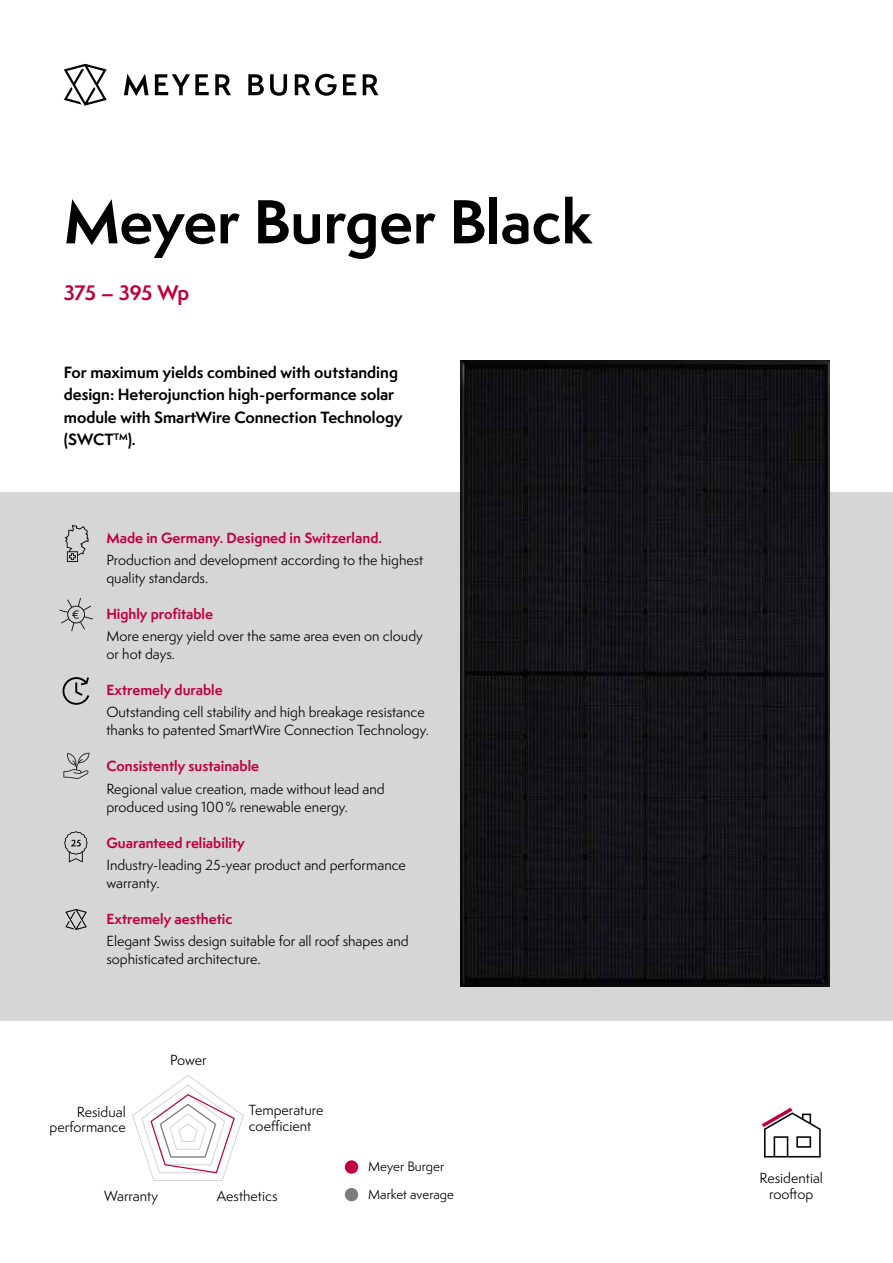
<style>
.page{position:relative;width:893px;height:1263px;background:#fff}
.page>*{position:absolute;margin:0;border:0;box-sizing:border-box;transform-origin:0 0}
.t1{font:700 57px "Semplicita Pro";color:#000}
.t2{font:700 19.5px "Semplicita Pro";letter-spacing:-.035em;color:#c0003d}
.t3{font:700 15px/22.5px "Semplicita Pro";color:#000}
.t4{font:13.5px/18px "Semplicita Pro";color:#000}
.t5{font:700 13.5px "Semplicita Pro";color:#c0003d}
.t6{font:12.6px "Semplicita Pro";color:#000}
</style>
<div class="page">
<div style="left:0;top:493px;width:893px;height:528px;background:#d6d6d6"></div>
<img style="left:461px;top:361px;width:368px;height:625px">
<svg style="left:762px;top:1107px;width:59px;height:50px"></svg>
<svg style="left:65px;top:525px;width:24px;height:37px"></svg>
<svg style="left:59px;top:598px;width:34px;height:33px"></svg>
<svg style="left:63px;top:677px;width:26px;height:28px"></svg>
<svg style="left:63px;top:753px;width:26px;height:26px"></svg>
<svg style="left:64px;top:831px;width:24px;height:31px"></svg>
<svg style="left:65px;top:909px;width:22px;height:21px"></svg>
<div style="left:345px;top:1160px;width:13px;height:14px;background:#c0003d;border-radius:50%"></div>
<div style="left:345px;top:1188px;width:13px;height:13px;background:#7c7c7c;border-radius:50%"></div>
<svg style="left:132px;top:1075px;width:112px;height:106px"></svg>
<svg style="left:363px;top:74px;width:15px;height:21px"></svg>
<svg style="left:248px;top:74px;width:16px;height:21px"></svg>
<svg style="left:124px;top:74px;width:25px;height:22px"></svg>
<svg style="left:215px;top:74px;width:16px;height:21px"></svg>
<svg style="left:295px;top:74px;width:42px;height:22px"></svg>
<svg style="left:270px;top:74px;width:17px;height:22px"></svg>
<svg style="left:155px;top:74px;width:54px;height:21px"></svg>
<svg style="left:343px;top:74px;width:13px;height:21px"></svg>
<svg style="left:64px;top:64px;width:43px;height:42px"></svg>
<h1 class="t1" style="left:64px;top:179px;width:530px">Meyer Burger Black</h1>
<h2 class="t2" style="left:64px;top:278px;width:127px">375 – 395 Wp</h2>
<p class="t3" style="left:64px;top:361px;width:340px">For maximum yields combined with outstanding design: Heterojunction high-performance solar module with SmartWire Connection Technology (SWCT<sup>TM</sup>).</p>
<p class="t5" style="left:106px;top:527px;width:277px">Made in Germany. Designed in Switzerland.</p>
<p class="t4" style="left:106px;top:550px;width:319px">Production and development according to the highest quality standards.</p>
<p class="t5" style="left:106px;top:604px;width:108px">Highly profitable</p>
<p class="t4" style="left:106px;top:627px;width:318px">More energy yield over the same area even on cloudy or hot days.</p>
<p class="t5" style="left:106px;top:680px;width:118px">Extremely durable</p>
<p class="t4" style="left:106px;top:703px;width:324px">Outstanding cell stability and high breakage resistance thanks to patented SmartWire Connection Technology.</p>
<p class="t5" style="left:106px;top:756px;width:154px">Consistently sustainable</p>
<p class="t4" style="left:106px;top:779px;width:280px">Regional value creation, made without lead and produced using 100% renewable energy.</p>
<p class="t5" style="left:106px;top:832px;width:140px">Guaranteed reliability</p>
<p class="t4" style="left:106px;top:855px;width:301px">Industry-leading 25-year product and performance warranty.</p>
<p class="t5" style="left:106px;top:909px;width:128px">Extremely aesthetic</p>
<p class="t4" style="left:106px;top:932px;width:304px">Elegant Swiss design suitable for all roof shapes and sophisticated architecture.</p>
<p class="t4" style="left:50px;top:1104px;width:78px;line-height:15px;text-align:right">Residual performance</p>
<p class="t4" style="left:170px;top:1051px;width:38px">Power</p>
<p class="t4" style="left:249px;top:1101px;width:76px;line-height:16.2px">Temperature coefficient</p>
<p class="t4" style="left:104px;top:1187px;width:55px">Warranty</p>
<p class="t4" style="left:217px;top:1187px;width:62px">Aesthetics</p>
<p class="t6" style="left:368px;top:1157px;width:78px">Meyer Burger</p>
<p class="t6" style="left:368px;top:1185px;width:87px">Market average</p>
<p class="t4" style="left:759px;top:1169px;width:65px;line-height:16.5px;text-align:center">Residential rooftop</p>
</div>
